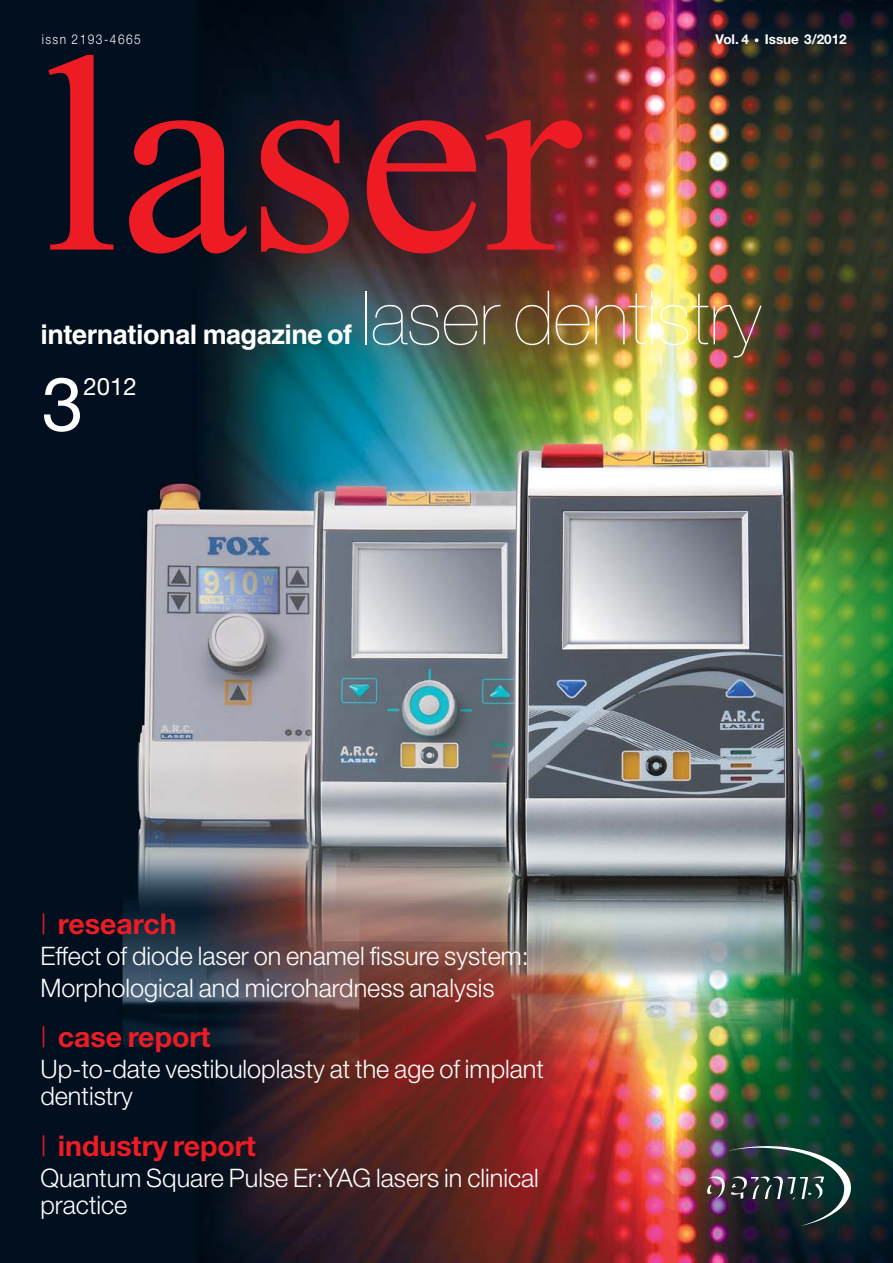
<style>
.page{position:relative;width:893px;height:1263px;background:#fff}
.page>*{position:absolute;margin:0;border:0;box-sizing:border-box;transform-origin:0 0}
.t1{font:280.5px "Times New Roman";letter-spacing:-.005em;color:#ed1c24}
.t2{font:200 75px "Helvetica Neue";color:#fff}
.t3{font:75px "Helvetica Neue";color:#fff}
.t4{font:700 28.5px "Helvetica Neue";color:#ed1c24}
.t5{font:700 27px "Helvetica";letter-spacing:-.015em;color:#fff}
.t6{font:300 25.5px/27px "Helvetica Neue";color:#fff}
.t7{font:24px "Helvetica Neue";color:#fff}
.t8{font:700 13.5px "Helvetica Neue";color:#fff}
.t9{font:300 13.5px "Helvetica Neue";letter-spacing:.125em;color:#fff;scale:.88 1}
.s1{font-size:10.5px}
.s2{font-weight:300;font-stretch:condensed}
</style>
<div class="page">
<img style="left:0;top:0;width:893px;height:1263px">
<img style="left:708px;top:1146px;width:143px;height:79px">
<p class="t9" style="left:42px;top:34px;width:114px">issn 2193-4665</p>
<p class="t8" style="left:716px;top:34px;width:133px">Vol. 4 <span class="s1">•</span> Issue 3/2012</p>
<h1 class="t1" style="left:40px;top:50px;width:541px">laser</h1>
<p class="t5" style="left:40px;top:325px;width:313px">international magazine of</p>
<h2 class="t3" style="left:42px;top:377px;width:43px">3</h2>
<p class="t7" style="left:83px;top:378px;width:55px">2012</p>
<h2 class="t2" style="left:361px;top:275px;width:401px">laser dentistry</h2>
<p class="t4" style="left:40px;top:914px;width:138px"><span class="s2">|</span> research</p>
<p class="t6" style="left:40px;top:943px;width:490px;line-height:31.2px">Effect of diode laser on enamel fissure system:<br>Morphological and microhardness analysis</p>
<p class="t4" style="left:40px;top:1027px;width:172px"><span class="s2">|</span> case report</p>
<p class="t6" style="left:40px;top:1058px;width:505px">Up-to-date vestibuloplasty at the age of implant dentistry</p>
<p class="t4" style="left:40px;top:1135px;width:217px"><span class="s2">|</span> industry report</p>
<p class="t6" style="left:40px;top:1167px;width:500px">Quantum Square Pulse Er:YAG lasers in clinical practice</p>
</div>
